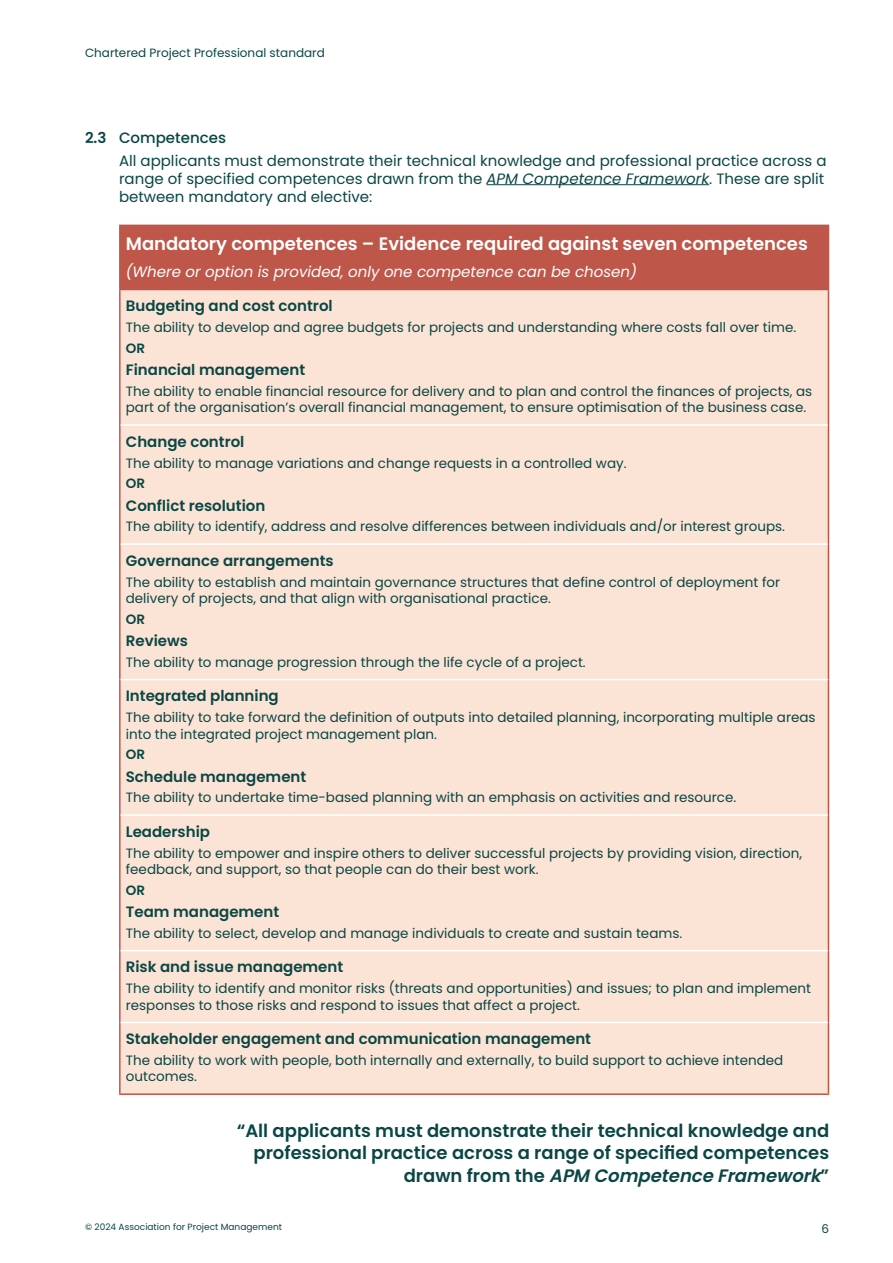
<style>
.page{position:relative;width:893px;height:1263px;background:#fff}
.page>*{position:absolute;margin:0;border:0;box-sizing:border-box;transform-origin:0 0}
.Ahead{font:600 18px/22.5px "Poppins";color:#0a4644;text-align:right}
.Ahead-2{font:600 18px "Poppins";color:#fff}
.Bhead{font:600 15px "Poppins";color:#0a4644}
.Indented_copy{font:15px/18px "Poppins";color:#0a4644}
.Body_copy{font:italic 15px "Poppins";color:#fff}
.Bold_Number_Indent{font:500 15px "Poppins";color:#0a4644}
.Body_copy-2{font:13.5px/16.5px "Poppins";color:#0a4644}
.Body_copy-3{font:600 13.5px "Poppins";color:#0a4644}
.t1{font:12px "Poppins";color:#0a4644}
.t2{font:9px "Poppins";color:#0a4644}
.s1{font-weight:600}
.s2{font-style:italic}
</style>
<div class="page">
<hr style="left:486px;top:184px;width:223px;height:1px;background:#0a4644">
<div style="left:120px;top:225px;width:708px;height:64px;background:#be574a"></div>
<div style="left:121px;top:290px;width:707px;height:803px;background:#fbe4d6"></div>
<hr style="left:119px;top:225px;width:710px;height:1px;background:#be574a">
<hr style="left:119px;top:226px;width:2px;height:63px;background:#be574a">
<hr style="left:828px;top:226px;width:1px;height:63px;background:#be574a">
<hr style="left:119px;top:289px;width:710px;height:1px;background:#be574a">
<hr style="left:119px;top:290px;width:2px;height:135px;background:#be574a">
<hr style="left:828px;top:290px;width:1px;height:135px;background:#be574a">
<hr style="left:119px;top:425px;width:2px;height:119px;background:#be574a">
<hr style="left:828px;top:425px;width:1px;height:119px;background:#be574a">
<hr style="left:119px;top:544px;width:2px;height:136px;background:#be574a">
<hr style="left:828px;top:544px;width:1px;height:136px;background:#be574a">
<hr style="left:119px;top:680px;width:2px;height:135px;background:#be574a">
<hr style="left:828px;top:680px;width:1px;height:135px;background:#be574a">
<hr style="left:119px;top:815px;width:2px;height:136px;background:#be574a">
<hr style="left:828px;top:815px;width:1px;height:136px;background:#be574a">
<hr style="left:119px;top:951px;width:2px;height:71px;background:#be574a">
<hr style="left:828px;top:951px;width:1px;height:71px;background:#be574a">
<hr style="left:119px;top:1022px;width:2px;height:71px;background:#be574a">
<hr style="left:828px;top:1022px;width:1px;height:71px;background:#be574a">
<hr style="left:119px;top:1093px;width:710px;height:2px;background:#be574a">
<hr style="left:121px;top:424px;width:707px;height:2px;background:#fff">
<hr style="left:121px;top:543px;width:707px;height:2px;background:#fff">
<hr style="left:121px;top:679px;width:707px;height:1px;background:#fff">
<hr style="left:121px;top:814px;width:707px;height:2px;background:#fff">
<hr style="left:121px;top:950px;width:707px;height:1px;background:#fff">
<hr style="left:121px;top:1022px;width:707px;height:1px;background:#fff">
<p class="t1" style="left:85px;top:46px;width:241px">Chartered Project Professional standard</p>
<p class="Bold_Number_Indent" style="left:85px;top:129px;width:143px"><span class="s1">2.3</span> Competences</p>
<p class="Indented_copy" style="left:119px;top:151px;width:709px">All applicants must demonstrate their technical knowledge and professional practice across a range of specified competences drawn from the <span class="s2">APM Competence Framework</span>. These are split between mandatory and elective:</p>
<p class="Ahead-2" style="left:126px;top:233px;width:683px">Mandatory competences – Evidence required against seven competences</p>
<p class="Body_copy" style="left:126px;top:263px;width:513px">(Where or option is provided, only one competence can be chosen)</p>
<p class="Bhead" style="left:126px;top:297px;width:208px">Budgeting and cost control</p>
<p class="Body_copy-2" style="left:126px;top:319px;width:672px">The ability to develop and agree budgets for projects and understanding where costs fall over time.</p>
<p class="Body_copy-3" style="left:126px;top:340px;width:21px">OR</p>
<p class="Bhead" style="left:126px;top:361px;width:181px">Financial management</p>
<p class="Body_copy-2" style="left:126px;top:383px;width:688px">The ability to enable financial resource for delivery and to plan and control the finances of projects, as part of the organisation’s overall financial management, to ensure optimisation of the business case.</p>
<p class="Bhead" style="left:126px;top:433px;width:120px">Change control</p>
<p class="Body_copy-2" style="left:126px;top:455px;width:502px">The ability to manage variations and change requests in a controlled way.</p>
<p class="Body_copy-3" style="left:126px;top:476px;width:21px">OR</p>
<p class="Bhead" style="left:126px;top:497px;width:141px">Conflict resolution</p>
<p class="Body_copy-2" style="left:126px;top:518px;width:661px">The ability to identify, address and resolve differences between individuals and/or interest groups.</p>
<p class="Bhead" style="left:126px;top:552px;width:209px">Governance arrangements</p>
<p class="Body_copy-2" style="left:126px;top:574px;width:656px">The ability to establish and maintain governance structures that define control of deployment for delivery of projects, and that align with organisational practice.</p>
<p class="Body_copy-3" style="left:126px;top:611px;width:21px">OR</p>
<p class="Bhead" style="left:126px;top:632px;width:64px">Reviews</p>
<p class="Body_copy-2" style="left:126px;top:654px;width:461px">The ability to manage progression through the life cycle of a project.</p>
<p class="Bhead" style="left:126px;top:687px;width:154px">Integrated planning</p>
<p class="Body_copy-2" style="left:126px;top:709px;width:691px">The ability to take forward the definition of outputs into detailed planning, incorporating multiple areas into the integrated project management plan.</p>
<p class="Body_copy-3" style="left:126px;top:747px;width:21px">OR</p>
<p class="Bhead" style="left:126px;top:768px;width:182px">Schedule management</p>
<p class="Body_copy-2" style="left:126px;top:789px;width:612px">The ability to undertake time-based planning with an emphasis on activities and resource.</p>
<p class="Bhead" style="left:126px;top:823px;width:86px">Leadership</p>
<p class="Body_copy-2" style="left:126px;top:845px;width:678px">The ability to empower and inspire others to deliver successful projects by providing vision, direction, feedback, and support, so that people can do their best work.</p>
<p class="Body_copy-3" style="left:126px;top:882px;width:21px">OR</p>
<p class="Bhead" style="left:126px;top:903px;width:155px">Team management</p>
<p class="Body_copy-2" style="left:126px;top:925px;width:558px">The ability to select, develop and manage individuals to create and sustain teams.</p>
<p class="Bhead" style="left:126px;top:958px;width:219px">Risk and issue management</p>
<p class="Body_copy-2" style="left:126px;top:980px;width:687px">The ability to identify and monitor risks (threats and opportunities) and issues; to plan and implement responses to those risks and respond to issues that affect a project.</p>
<p class="Bhead" style="left:126px;top:1030px;width:467px">Stakeholder engagement and communication management</p>
<p class="Body_copy-2" style="left:126px;top:1052px;width:659px">The ability to work with people, both internally and externally, to build support to achieve intended outcomes.</p>
<p class="Ahead" style="left:237px;top:1119px;width:594px">“All applicants must demonstrate their technical knowledge and professional practice across a range of specified competences d r a w n f r o m t h e <span class="s2">APM CompetenceFramework</span>”</p>
<p class="t2" style="left:85px;top:1221px;width:198px">© 2024 Association for Project Management</p>
<p class="t1" style="left:822px;top:1222px;width:9px">6</p>
</div>
